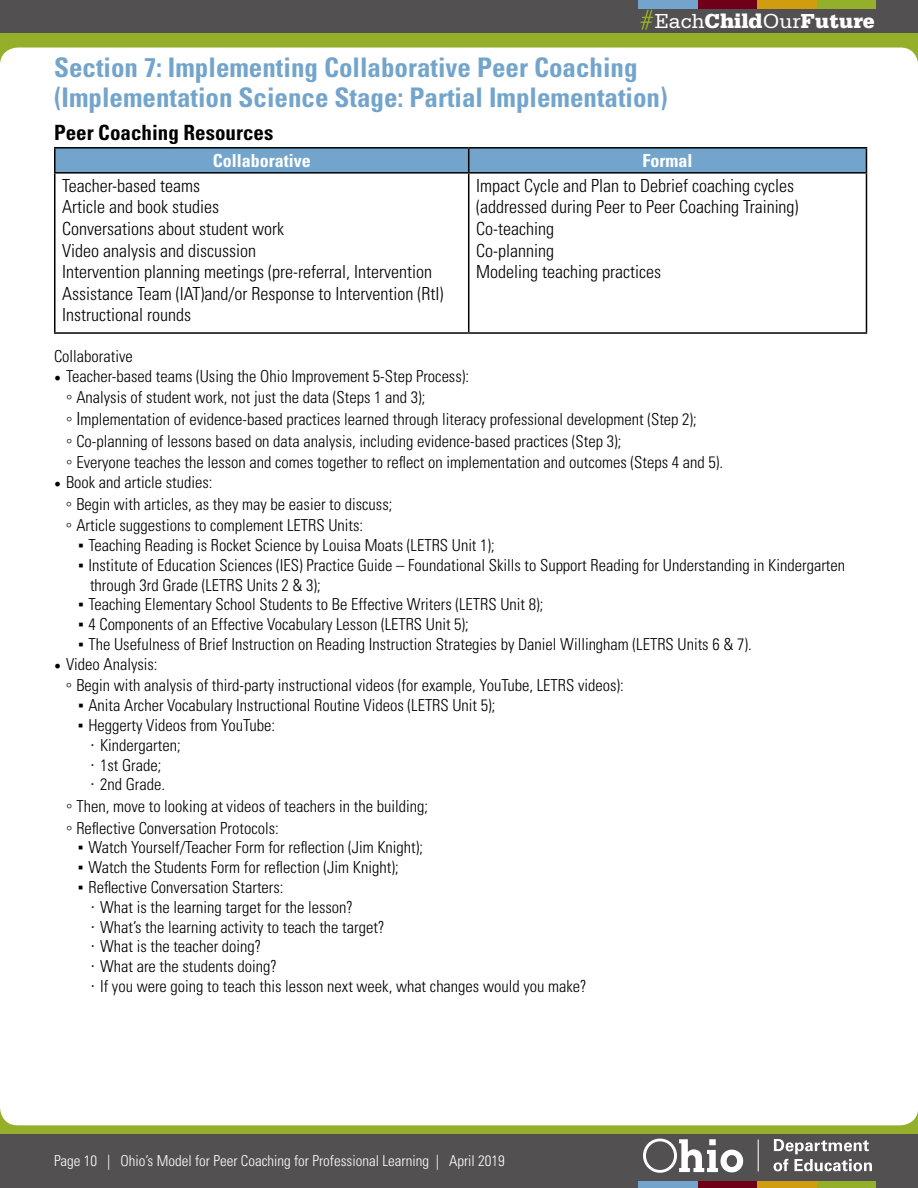
<style>
.page{position:relative;width:918px;height:1188px;background:#fff}
.page>*{position:absolute;margin:0;border:0;box-sizing:border-box;transform-origin:0 0}
.t1{font:700 condensed 27px "Univers LT Std";color:#73a5cc}
.t2{font:900 21.45px "Serifa Std";color:#fff}
.t3{font:700 condensed 21px "Univers LT Std";color:#000}
.t4{font:300 condensed 18px "Univers LT Std";color:#000}
.t5{font:700 condensed 18px "Univers LT Std";color:#fff}
.t6{font:300 condensed 16.5px/19.8px "Univers LT Std";color:#000}
.t7{font:300 condensed 15px "Univers LT Std";color:#fff}
.s1{font-weight:400}
.s2{font-family:"Minion Pro";font-weight:400;font-stretch:normal;font-size:18px}
.s3{font-family:"Times New Roman";font-weight:400;font-stretch:normal;font-size:18px}
.s4{font-size:18px}
.s5{font-family:"Arial";font-weight:400;font-stretch:normal}
</style>
<div class="page">
<div style="left:0;top:1115px;width:918px;height:73px;background:#525051"></div>
<div style="left:0;top:0;width:918px;height:36px;background:#525051"></div>
<div style="left:0;top:33px;width:918px;height:30px;background:#94af2a"></div>
<div style="left:0;top:1105px;width:918px;height:29px;background:#94af2a"></div>
<div style="left:816px;top:0;width:60px;height:8px;background:#94af2a"></div>
<div style="left:757px;top:0;width:59px;height:8px;background:#d19d10"></div>
<div style="left:698px;top:0;width:59px;height:8px;background:#700017"></div>
<div style="left:639px;top:0;width:59px;height:8px;background:#73a5cc"></div>
<svg style="left:640px;top:10px;width:13px;height:20px"></svg>
<div style="left:816px;top:1181px;width:60px;height:7px;background:#94af2a"></div>
<div style="left:757px;top:1181px;width:59px;height:7px;background:#d19d10"></div>
<div style="left:698px;top:1181px;width:59px;height:7px;background:#700017"></div>
<div style="left:639px;top:1181px;width:59px;height:7px;background:#73a5cc"></div>
<svg style="left:643px;top:1139px;width:100px;height:34px"></svg>
<hr style="left:758px;top:1139px;width:1px;height:32px;background:#fff">
<svg style="left:774px;top:1139px;width:98px;height:32px"></svg>
<div style="left:0;top:48px;width:918px;height:1077px;background:#fff;border-radius:18px"></div>
<hr style="left:54px;top:147px;width:415px;height:2px;background:#000">
<hr style="left:54px;top:149px;width:2px;height:23px;background:#000">
<hr style="left:469px;top:147px;width:398px;height:2px;background:#000">
<div style="left:55px;top:148px;width:812px;height:24px;background:#73a5cc"></div>
<hr style="left:54px;top:172px;width:415px;height:2px;background:#000">
<hr style="left:54px;top:174px;width:2px;height:158px;background:#000">
<hr style="left:469px;top:172px;width:398px;height:2px;background:#000">
<hr style="left:468px;top:174px;width:1px;height:158px;background:#000">
<hr style="left:866px;top:174px;width:1px;height:158px;background:#000">
<hr style="left:54px;top:332px;width:415px;height:2px;background:#000">
<hr style="left:469px;top:332px;width:398px;height:2px;background:#000">
<h2 class="t2" style="left:655px;top:8px;width:222px"><span class="s1">Each</span>Child<span class="s1">Our</span>Future</h2>
<p class="t1" style="left:54px;top:50px;width:585px">Section 7: Implementing Collaborative Peer Coaching</p>
<p class="t1" style="left:54px;top:80px;width:615px">(Implementation Science Stage: Partial Implementation)</p>
<p class="t3" style="left:54px;top:119px;width:221px">Peer Coaching Resources</p>
<p class="t5" style="left:213px;top:149px;width:100px">Collaborative</p>
<p class="t5" style="left:643px;top:149px;width:51px">Formal</p>
<p class="t4" style="left:62px;top:175px;width:139px">Teacher-based teams</p>
<p class="t4" style="left:62px;top:196px;width:158px">Article and book studies</p>
<p class="t4" style="left:62px;top:218px;width:223px">Conversations about student work</p>
<p class="t4" style="left:62px;top:240px;width:195px">Video analysis and discussion</p>
<p class="t4" style="left:62px;top:261px;width:371px">Intervention planning meetings (pre-referral, Intervention</p>
<p class="t4" style="left:62px;top:283px;width:383px">Assistance Team (IAT)and/or Response to Intervention (RtI)</p>
<p class="t4" style="left:62px;top:304px;width:130px">Instructional rounds</p>
<p class="t4" style="left:476px;top:175px;width:319px">Impact Cycle and Plan to Debrief coaching cycles</p>
<p class="t4" style="left:476px;top:196px;width:324px">(addressed during Peer to Peer Coaching Training)</p>
<p class="t4" style="left:476px;top:218px;width:79px">Co-teaching</p>
<p class="t4" style="left:476px;top:240px;width:79px">Co-planning</p>
<p class="t4" style="left:476px;top:261px;width:186px">Modeling teaching practices</p>
<p class="t6" style="left:54px;top:346px;width:80px">Collaborative</p>
<p class="t6" style="left:54px;top:366px;width:417px"><span class="s2">•</span> Teacher-based teams (Using the Ohio Improvement 5-Step Process):</p>
<p class="t6" style="left:66px;top:388px;width:361px"><span class="s3">◦</span> Analysis of student work, not just the data (Steps 1 and 3);</p>
<p class="t6" style="left:66px;top:409px;width:632px"><span class="s3">◦</span> <span class="s4">I</span>mplementation of evidence-based practices learned through literacy professional development (Step 2);</p>
<p class="t6" style="left:66px;top:431px;width:557px"><span class="s3">◦</span> Co-planning of lessons based on data analysis, including evidence-based practices (Step 3);</p>
<p class="t6" style="left:66px;top:452px;width:659px"><span class="s3">◦</span> Everyone teaches the lesson and comes together to reflect on implementation and outcomes (Steps 4 and 5).</p>
<p class="t6" style="left:54px;top:472px;width:160px"><span class="s2">•</span> Book and article studies:</p>
<p class="t6" style="left:66px;top:494px;width:328px"><span class="s3">◦</span> Begin with articles, as they may be easier to discuss;</p>
<p class="t6" style="left:66px;top:515px;width:299px"><span class="s3">◦</span> Article suggestions to complement LETRS Units:</p>
<p class="t6" style="left:78px;top:535px;width:418px"><span class="s5">▪</span> Teaching Reading is Rocket Science by Louisa Moats (LETRS Unit 1);</p>
<p class="t6" style="left:90px;top:555px;width:757px;text-indent:-12px"><span class="s5">▪</span> Institute of Education Sciences (IES) Practice Guide – Foundational Skills to Support Reading for Understanding in Kindergarten through 3rd Grade (LETRS Units 2 &amp; 3);</p>
<p class="t6" style="left:78px;top:595px;width:467px"><span class="s5">▪</span> Teaching Elementary School Students to Be Effective Writers (LETRS Unit 8);</p>
<p class="t6" style="left:78px;top:614px;width:392px"><span class="s5">▪</span> 4 Components of an Effective Vocabulary Lesson (LETRS Unit 5);</p>
<p class="t6" style="left:78px;top:634px;width:675px"><span class="s5">▪</span> The Usefulness of Brief Instruction on Reading Instruction Strategies by Daniel Willingham (LETRS Units 6 &amp; 7).</p>
<p class="t6" style="left:54px;top:654px;width:105px"><span class="s2">•</span> Video Analysis:</p>
<p class="t6" style="left:66px;top:676px;width:559px"><span class="s3">◦</span> Begin with analysis of third-party instructional videos (for example, YouTube, LETRS videos):</p>
<p class="t6" style="left:78px;top:695px;width:419px"><span class="s5">▪</span> Anita Archer Vocabulary Instructional Routine Videos (LETRS Unit 5);</p>
<p class="t6" style="left:78px;top:715px;width:199px"><span class="s5">▪</span> Heggerty Videos from YouTube:</p>
<p class="t6" style="left:90px;top:735px;width:92px"><span class="s5">·</span> Kindergarten;</p>
<p class="t6" style="left:90px;top:755px;width:73px"><span class="s5">·</span> 1st Grade;</p>
<p class="t6" style="left:90px;top:775px;width:77px"><span class="s5">·</span> 2nd Grade.</p>
<p class="t6" style="left:66px;top:796px;width:364px"><span class="s3">◦</span> Then, move to looking at videos of teachers in the building;</p>
<p class="t6" style="left:66px;top:818px;width:214px"><span class="s3">◦</span> Reflective Conversation Protocols:</p>
<p class="t6" style="left:78px;top:838px;width:347px"><span class="s5">▪</span> Watch Yourself/Teacher Form for reflection (Jim Knight);</p>
<p class="t6" style="left:78px;top:857px;width:322px"><span class="s5">▪</span> Watch the Students Form for reflection (Jim Knight);</p>
<p class="t6" style="left:78px;top:877px;width:207px"><span class="s5">▪</span> Reflective Conversation Starters:</p>
<p class="t6" style="left:90px;top:897px;width:264px"><span class="s5">·</span> What is the learning target for the lesson?</p>
<p class="t6" style="left:90px;top:917px;width:296px"><span class="s5">·</span> What’s the learning activity to teach the target?</p>
<p class="t6" style="left:90px;top:937px;width:173px"><span class="s5">·</span> What is the teacher doing?</p>
<p class="t6" style="left:90px;top:956px;width:188px"><span class="s5">·</span> What are the students doing?</p>
<p class="t6" style="left:90px;top:976px;width:498px"><span class="s5">·</span> If you were going to teach this lesson next week, what changes would you make?</p>
<p class="t7" style="left:54px;top:1152px;width:452px">Page 10 | Ohio’s Model for Peer Coaching for Professional Learning | April 2019</p>
</div>
